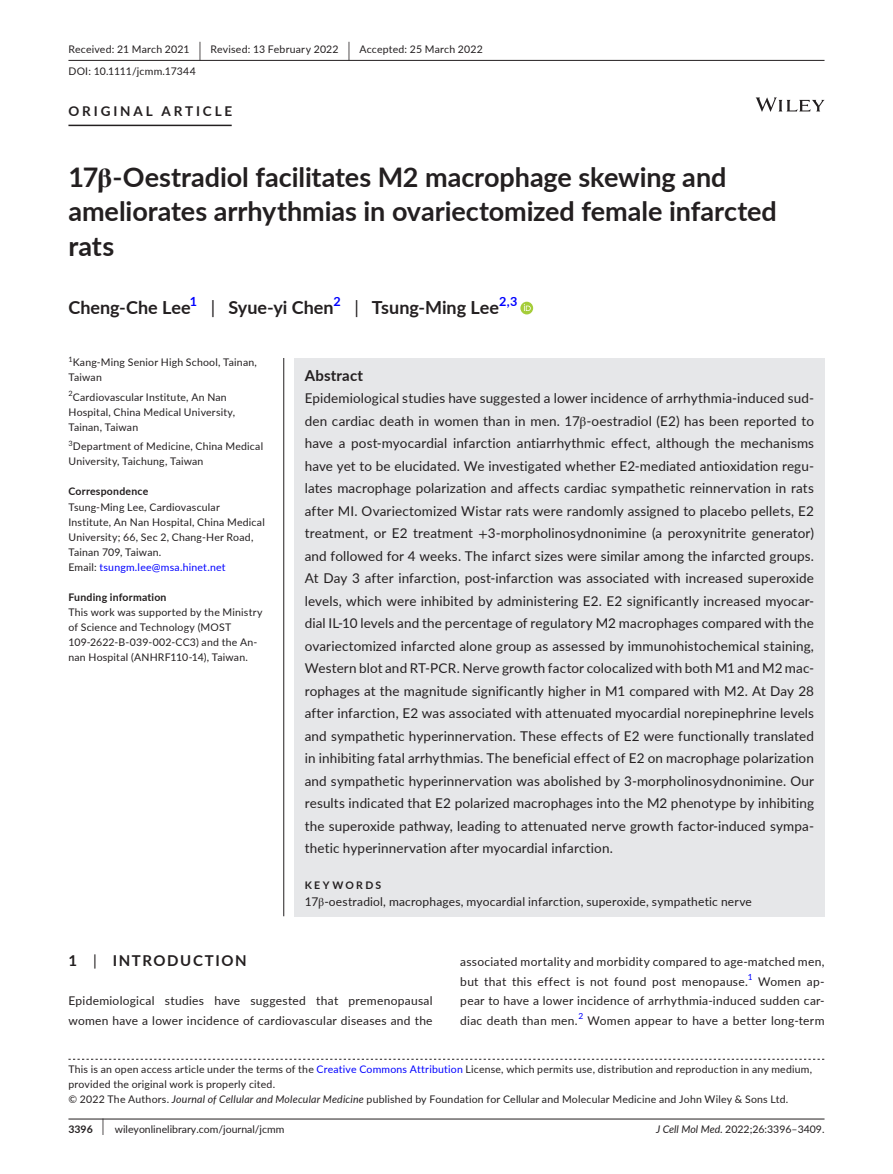
<style>
.page{position:relative;width:893px;height:1174px;background:#fff}
.page>*{position:absolute;margin:0;border:0;box-sizing:border-box;transform-origin:0 0}
.t1{font:700 27px/34.5px "Lato";color:#231f20}
.t2{font:700 18px "Lato";color:#231f20}
.t3{font:700 15px "Lato";letter-spacing:.1em;color:#231f20}
.t4{font:700 15px "Lato";letter-spacing:.015em;color:#231f20}
.t5{font:13.5px/22.5px "Lato";letter-spacing:.01em;color:#231f20;text-align:justify}
.t6{font:700 13.5px "Lato";letter-spacing:.215em;color:#231f20}
.t7{font:700 12.6px "Lato";color:#00f}
.t8{font:12px/19.5px "Lato";letter-spacing:.02em;color:#231f20}
.t9{font:10.5px/15px "Lato";letter-spacing:.02em;color:#231f20}
.t10{font:10.5px "Lato";color:#231f20}
.t11{font:700 10.5px "Lato";letter-spacing:.02em;color:#231f20}
.t12{font:700 10.5px "Lato";letter-spacing:.22em;color:#231f20}
.t13{font:7.35px "Lato";color:#231f20}
.s1{font-size:19.65px}
.s2{font-family:"STIX"}
.s3{font-weight:400}
.s4{color:#00f}
.s5{font-style:italic}
.s6{font-weight:700}
.s7{font-size:17.4px}
</style>
<div class="page">
<hr style="left:68px;top:1118px;width:756px;height:1px;background:#231f20">
<svg style="left:756px;top:97px;width:68px;height:15px"></svg>
<hr style="left:68px;top:60px;width:756px;height:1px;background:#231f20">
<hr style="left:68px;top:125px;width:164px;height:1px;background:#231f20">
<div style="left:520px;top:302px;width:13px;height:12px;background:#a5cd39;border-radius:50%"></div>
<svg style="left:524px;top:304px;width:7px;height:7px"></svg>
<svg style="left:68px;top:1058px;width:756px;height:1px"></svg>
<div style="left:294px;top:358px;width:530px;height:558px;background:#e6e7e9"></div>
<hr style="left:283px;top:358px;width:1px;height:558px;background:#231f20">
<p class="t9" style="left:68px;top:38px;width:416px;line-height:21.8px">Received: 21 March 2021 <span class="s1">|</span> Revised: 13 February 2022 <span class="s1">|</span> Accepted: 25 March 2022<br>DOI: 10.1111/jcmm.17344</p>
<p class="t6" style="left:68px;top:101px;width:165px">ORIGINAL ARTICLE</p>
<h1 class="t1" style="left:68px;top:159px;width:710px">17<span class="s2">β</span>-Oestradiol facilitates M2 macrophage skewing and ameliorates arrhythmias in ovariectomized female infarcted rats</h1>
<h2 class="t2" style="left:68px;top:295px;width:124px">Cheng-Che Lee</h2>
<p class="t7" style="left:190px;top:292px;width:9px">1</p>
<h2 class="t2" style="left:211px;top:295px;width:124px"><span class="s3">|</span> Syue-yi Chen</h2>
<p class="t7" style="left:333px;top:292px;width:9px">2</p>
<h2 class="t2" style="left:354px;top:295px;width:146px"><span class="s3">|</span> Tsung-Ming Lee</h2>
<p class="t7" style="left:499px;top:292px;width:20px">2,3</p>
<p class="t13" style="left:68px;top:354px;width:6px">1</p>
<p class="t9" style="left:68px;top:355px;width:190px;text-indent:4px">Kang-Ming Senior High School, Tainan,<br>Taiwan</p>
<p class="t13" style="left:68px;top:388px;width:6px">2</p>
<p class="t9" style="left:68px;top:389px;width:168px;text-indent:4px">Cardiovascular Institute, An Nan<br>Hospital, China Medical University,<br>Tainan, Taiwan</p>
<p class="t9" style="left:68px;top:439px;width:196px"><sup>3</sup>Department of Medicine, China Medical<br>University, Taichung, Taiwan</p>
<p class="t11" style="left:68px;top:484px;width:81px">Correspondence</p>
<p class="t9" style="left:68px;top:499px;width:198px">Tsung-Ming Lee, Cardiovascular Institute, An Nan Hospital, China Medical University; 66, Sec 2, Chang-Her Road, Tainan 709, Taiwan.<br>Email: <span class="s4">tsungm.lee@msa.hinet.net</span></p>
<p class="t11" style="left:68px;top:589px;width:100px">Funding information</p>
<p class="t9" style="left:68px;top:604px;width:196px">This work was supported by the Ministry of Science and Technology (MOST 109-2622-B-039-002-CC3) and the An&shy;nan Hospital (ANHRF110-14), Taiwan.</p>
<p class="t4" style="left:305px;top:364px;width:60px">Abstract</p>
<p class="t5" style="left:305px;top:386px;width:511px">Epidemiological studies have suggested a lower incidence of arrhythmia-induced sud&shy;den cardiac death in women than in men. 17<span class="s2">β</span>-oestradiol (E2) has been reported to have a post-myocardial infarction antiarrhythmic effect, although the mechanisms have yet to be elucidated. We investigated whether E2-mediated antioxidation regu&shy;lates macrophage polarization and affects cardiac sympathetic reinnervation in rats after MI. Ovariectomized Wistar rats were randomly assigned to placebo pellets, E2 treatment, or E2 treatment <span class="s2">+</span>3-morpholinosydnonimine (a peroxynitrite generator) and followed for 4 weeks. The infarct sizes were similar among the infarcted groups.<br>At Day 3 after infarction, post-infarction was associated with increased superoxide levels, which were inhibited by administering E2. E2 significantly increased myocar&shy;dial IL-10 levels and the percentage of regulatory M2 macrophages compared with the ovariectomized infarcted alone group as assessed by immunohistochemical staining, Western blot and RT-PCR. Nerve growth factor colocalized with both M1 and M2 mac&shy;rophages at the magnitude significantly higher in M1 compared with M2. At Day 28 after infarction, E2 was associated with attenuated myocardial norepinephrine levels and sympathetic hyperinnervation. These effects of E2 were functionally translated in inhibiting fatal arrhythmias. The beneficial effect of E2 on macrophage polarization and sympathetic hyperinnervation was abolished by 3-morpholinosydnonimine. Our results indicated that E2 polarized macrophages into the M2 phenotype by inhibiting the superoxide pathway, leading to attenuated nerve growth factor-induced sympa&shy;thetic hyperinnervation after myocardial infarction.</p>
<p class="t12" style="left:305px;top:877px;width:78px">KEYWORDS</p>
<p class="t8" style="left:305px;top:891px;width:449px">17<span class="s2">β</span>-oestradiol, macrophages, myocardial infarction, superoxide, sympathetic nerve</p>
<p class="t3" style="left:68px;top:950px;width:180px">1 <span class="s3">|</span> INTRODUCTION</p>
<p class="t8" style="left:68px;top:990px;width:366px">Epidemiological studies have suggested that premenopausal women have a lower incidence of cardiovascular diseases and the</p>
<p class="t8" style="left:460px;top:951px;width:366px;text-align:justify">associated mortality and morbidity compared to age-matched men, but that this effect is not found post menopause.<sup>1</sup> Women ap&shy;pear to have a lower incidence of arrhythmia-induced sudden car&shy;diac death than men.<sup>2</sup> Women appear to have a better long-term</p>
<p class="t9" style="left:68px;top:1061px;width:745px">This is an open access article under the terms of the <span class="s4">Creative Commons Attribution</span> License, which permits use, distribution and reproduction in any medium, provided the original work is properly cited.<br>© 2022 The Authors. <span class="s5">Journal of Cellular and Molecular Medicine</span> published by Foundation for Cellular and Molecular Medicine and John Wiley &amp; Sons Ltd.</p>
<p class="t10" style="left:68px;top:1121px;width:217px"><span class="s6">3396</span> <span class="s7">|</span> wileyonlinelibrary.com/journal/jcmm</p>
<p class="t10" style="left:656px;top:1121px;width:170px"><span class="s5">J Cell Mol Med.</span> 2022;26:3396–3409.</p>
</div>
